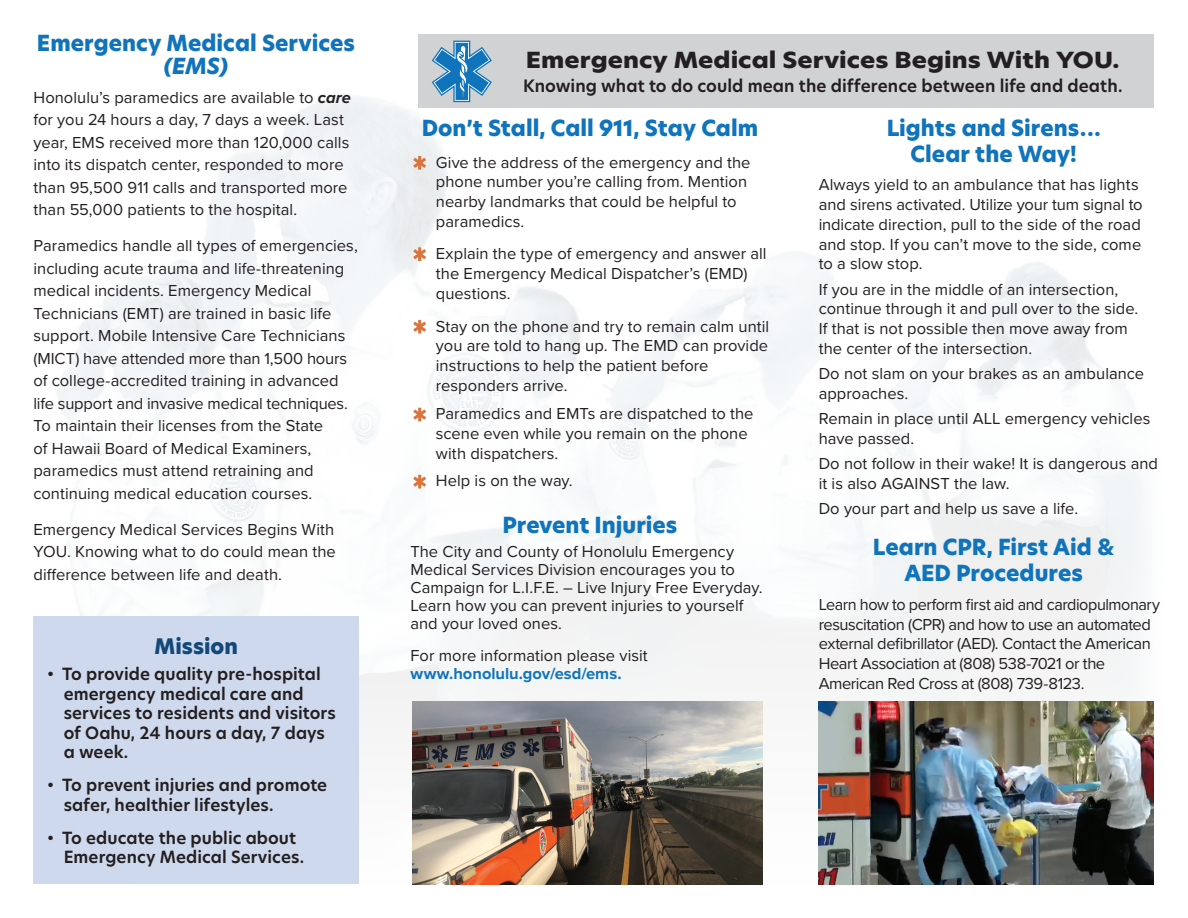
<style>
.page{position:relative;width:1188px;height:918px;background:#fff}
.page>*{position:absolute;margin:0;border:0;box-sizing:border-box;transform-origin:0 0}
.t1{font:800 21.75px/26.1px "Hero New";color:#1074bc;text-align:center}
.t2{font:800 21.75px "Hero New";color:#231f20;scale:1.14 1}
.t3{font:italic 800 21.75px "Hero New";color:#1074bc}
.t4{font:800 21px "Hero New";color:#13487b}
.t5{font:600 16.8px "Hero New";letter-spacing:.005em;color:#231f20}
.t6{font:16.5px/19.8px "Proxima Nova";color:#231f20}
.t7{font:600 16.5px/19.5px "Hero New";letter-spacing:.005em;color:#231f20}
.t8{font:16.5px/19.8px "Proxima Nova";letter-spacing:-.025em;color:#231f20}
.t9{font:700 16.5px "Proxima Nova";color:#1074bc}
.s1{font-weight:700;font-style:italic}
</style>
<div class="page">
<img style="left:33px;top:94px;width:1121px;height:791px">
<div style="left:418px;top:34px;width:736px;height:74px;background:#d1d2d4"></div>
<svg style="left:413px;top:156px;width:13px;height:14px"></svg>
<svg style="left:413px;top:247px;width:13px;height:14px"></svg>
<svg style="left:413px;top:320px;width:13px;height:14px"></svg>
<svg style="left:413px;top:408px;width:13px;height:13px"></svg>
<svg style="left:413px;top:475px;width:13px;height:14px"></svg>
<div style="left:34px;top:617px;width:325px;height:267px;background:#cfd9ed"></div>
<img style="left:412px;top:701px;width:350px;height:183px">
<img style="left:819px;top:701px;width:335px;height:183px">
<svg style="left:431px;top:40px;width:61px;height:63px"></svg>
<h1 class="t1" style="left:37px;top:30px;width:320px">Emergency Medical Services</h1>
<h1 class="t3" style="left:164px;top:51px;width:66px">(EMS)</h1>
<p class="t6" style="left:33px;top:85px;width:319px;line-height:22.5px">Honolulu’s paramedics are available to <span class="s1">care </span>for you 24 hours a day, 7 days a week. Last year, EMS received more than 120,000 calls into its dispatch center, responded to more than 95,500 911 calls and transported more than 55,000 patients to the hospital.</p>
<p class="t6" style="left:33px;top:234px;width:326px;line-height:22.5px">Paramedics handle all types of emergencies, including acute trauma and life-threatening medical incidents. Emergency Medical Technicians (EMT) are trained in basic life support. Mobile Intensive Care Technicians (MICT) have attended more than 1,500 hours of college-accredited training in advanced life support and invasive medical techniques.<br>To maintain their licenses from the State<br>of Hawaii Board of Medical Examiners, paramedics must attend retraining and continuing medical education courses.</p>
<p class="t6" style="left:33px;top:517px;width:304px;line-height:22.5px;text-align:justify">Emergency Medical Services Begins With YOU. Knowing what to do could mean the difference between life and death.</p>
<p class="t4" style="left:155px;top:632px;width:85px">Mission</p>
<p class="t7" style="left:64px;top:664px;width:274px;text-indent:-16px">• To provide quality pre-hospital emergency medical care and services to residents and visitors of Oahu, 24 hours a day, 7 days a week.</p>
<p class="t7" style="left:64px;top:776px;width:265px;text-indent:-16px">• To prevent injuries and promote safer, healthier lifestyles.</p>
<p class="t7" style="left:64px;top:828px;width:242px;text-indent:-16px">• To educate the public about<br>Emergency Medical Services.</p>
<h1 class="t2" style="left:526px;top:45px;width:522px">Emergency Medical Services Begins With YOU.</h1>
<p class="t5" style="left:523px;top:75px;width:601px">Knowing what to do could mean the difference between life and death.</p>
<h1 class="t1" style="left:422px;top:115px;width:338px">Don’t Stall, Call 911, Stay Calm</h1>
<p class="t6" style="left:436px;top:151px;width:316px">Give the address of the emergency and the phone number you’re calling from. Mention nearby landmarks that could be helpful to paramedics.</p>
<p class="t6" style="left:436px;top:243px;width:332px">Explain the type of emergency and answer all the Emergency Medical Dispatcher’s (EMD) questions.</p>
<p class="t6" style="left:436px;top:315px;width:335px">Stay on the phone and try to remain calm until you are told to hang up. The EMD can provide instructions to help the patient before responders arrive.</p>
<p class="t6" style="left:436px;top:403px;width:319px">Paramedics and EMTs are dispatched to the scene even while you remain on the phone with dispatchers.</p>
<p class="t6" style="left:436px;top:470px;width:138px">Help is on the way.</p>
<h1 class="t1" style="left:503px;top:512px;width:176px">Prevent Injuries</h1>
<p class="t6" style="left:410px;top:542px;width:354px;line-height:18px">The City and County of Honolulu Emergency Medical Services Division encourages you to Campaign for L.I.F.E. – Live Injury Free Everyday.<br>Learn how you can prevent injuries to yourself and your loved ones.</p>
<p class="t6" style="left:410px;top:645px;width:239px">For more information please visit</p>
<p class="t9" style="left:410px;top:661px;width:213px">www.honolulu.gov/esd/ems.</p>
<h1 class="t1" style="left:887px;top:115px;width:215px">Lights and Sirens ...<br>Clear the Way!</h1>
<p class="t6" style="left:819px;top:174px;width:326px">Always yield to an ambulance that has lights and sirens activated. Utilize your tum signal to indicate direction, pull to the side of the road and stop. If you can’t move to the side, come to a slow stop.</p>
<p class="t6" style="left:819px;top:278px;width:321px">If you are in the middle of an intersection, continue through it and pull over to the side.<br>If that is not possible then move away from the center of the intersection.</p>
<p class="t6" style="left:819px;top:363px;width:327px">Do not slam on your brakes as an ambulance approaches.</p>
<p class="t6" style="left:819px;top:408px;width:333px">Remain in place until ALL emergency vehicles have passed.</p>
<p class="t6" style="left:819px;top:453px;width:341px">Do not follow in their wake! It is dangerous and it is also AGAINST the law.</p>
<p class="t6" style="left:819px;top:498px;width:261px">Do your part and help us save a life.</p>
<h1 class="t1" style="left:873px;top:535px;width:243px">Learn CPR, First Aid &amp;<br>AED Procedures</h1>
<p class="t8" style="left:819px;top:594px;width:343px">Learn how to perform first aid and cardiopulmonary resuscitation (CPR) and how to use an automated external defibrillator (AED). Contact the American Heart Association at (808) 538-7021 or the American Red Cross at (808) 739-8123.</p>
</div>
